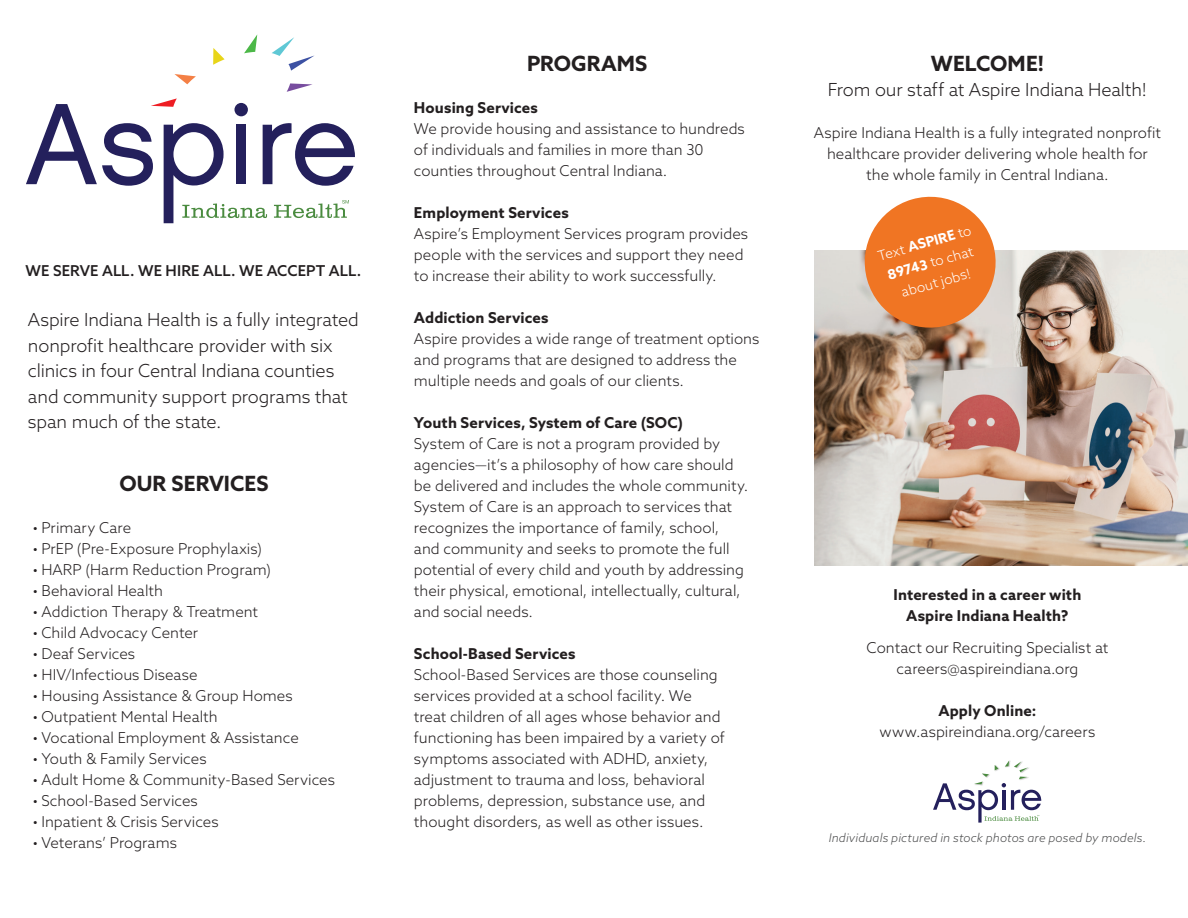
<style>
.page{position:relative;width:1188px;height:918px;background:#fff}
.page>*{position:absolute;margin:0;border:0;box-sizing:border-box;transform-origin:0 0}
.t1{font:700 21px "Azo Sans";letter-spacing:.005em;color:#231f20}
.t2{font:300 18px/25.5px "Azo Sans";letter-spacing:-.01em;color:#231f20}
.t3{font:300 15px/21px "Azo Sans";color:#231f20}
.t4{font:700 15px/21px "Azo Sans";letter-spacing:.01em;color:#231f20;text-align:center}
.t5{font:500 15px "Azo Sans";letter-spacing:.005em;color:#231f20}
.t6{font:300 13.8px/20.7px "Azo Sans";color:#fff;text-align:center}
.t7{font:italic 300 12px "Azo Sans";letter-spacing:.01em;color:#4b4c4d}
.s1{font-weight:700}
</style>
<div class="page">
<svg style="left:174px;top:74px;width:22px;height:10px"></svg>
<svg style="left:213px;top:48px;width:12px;height:17px"></svg>
<svg style="left:244px;top:35px;width:13px;height:18px"></svg>
<svg style="left:272px;top:37px;width:42px;height:34px"></svg>
<svg style="left:287px;top:83px;width:26px;height:9px"></svg>
<svg style="left:26px;top:98px;width:329px;height:125px"></svg>
<svg style="left:933px;top:760px;width:108px;height:63px"></svg>
<img style="left:814px;top:250px;width:374px;height:316px">
<svg style="left:857px;top:196px;width:146px;height:139px;background:#ea975f"></svg>
<p class="t5" style="left:26px;top:260px;width:337px">WE SERVE ALL. WE HIRE ALL. WE ACCEPT ALL.</p>
<p class="t2" style="left:28px;top:307px;width:332px">Aspire Indiana Health is a fully integrated nonprofit healthcare provider with six clinics in four Central Indiana counties and community support programs that span much of the state.</p>
<h1 class="t1" style="left:119px;top:470px;width:151px">OUR SERVICES</h1>
<p class="t3" style="left:32px;top:517px;width:100px">• Primary Care</p>
<p class="t3" style="left:32px;top:538px;width:231px">• PrEP (Pre-Exposure Prophylaxis)</p>
<p class="t3" style="left:32px;top:559px;width:240px">• HARP (Harm Reduction Program)</p>
<p class="t3" style="left:32px;top:580px;width:132px">• Behavioral Health</p>
<p class="t3" style="left:32px;top:601px;width:227px">• Addiction Therapy &amp; Treatment</p>
<p class="t3" style="left:32px;top:622px;width:167px">• Child Advocacy Center</p>
<p class="t3" style="left:32px;top:643px;width:104px">• Deaf Services</p>
<p class="t3" style="left:32px;top:664px;width:167px">• HIV/Infectious Disease</p>
<p class="t3" style="left:32px;top:685px;width:262px">• Housing Assistance &amp; Group Homes</p>
<p class="t3" style="left:32px;top:706px;width:187px">• Outpatient Mental Health</p>
<p class="t3" style="left:32px;top:727px;width:268px">• Vocational Employment &amp; Assistance</p>
<p class="t3" style="left:32px;top:748px;width:176px">• Youth &amp; Family Services</p>
<p class="t3" style="left:32px;top:769px;width:304px">• Adult Home &amp; Community-Based Services</p>
<p class="t3" style="left:32px;top:790px;width:167px">• School-Based Services</p>
<p class="t3" style="left:32px;top:811px;width:188px">• Inpatient &amp; Crisis Services</p>
<p class="t3" style="left:32px;top:832px;width:146px">• Veterans’ Programs</p>
<h1 class="t1" style="left:527px;top:49px;width:122px">PROGRAMS</h1>
<p class="t4" style="left:414px;top:96px;width:126px">Housing Services</p>
<p class="t3" style="left:414px;top:118px;width:332px">We provide housing and assistance to hundreds of individuals and families in more than 30 counties throughout Central Indiana.</p>
<p class="t4" style="left:414px;top:201px;width:156px">Employment Services</p>
<p class="t3" style="left:414px;top:223px;width:336px">Aspire’s Employment Services program provides people with the services and support they need to increase their ability to work successfully.</p>
<p class="t4" style="left:414px;top:306px;width:136px">Addiction Services</p>
<p class="t3" style="left:414px;top:328px;width:347px">Aspire provides a wide range of treatment options and programs that are designed to address the multiple needs and goals of our clients.</p>
<p class="t4" style="left:414px;top:411px;width:271px">Youth Services, System of Care (SOC)</p>
<p class="t3" style="left:414px;top:433px;width:336px">System of Care is not a program provided by agencies—it’s a philosophy of how care should be delivered and includes the whole community.<br>System of Care is an approach to services that recognizes the importance of family, school, and community and seeks to promote the full potential of every child and youth by addressing their physical, emotional, intellectually, cultural, and social needs.</p>
<p class="t4" style="left:414px;top:642px;width:163px">School-Based Services</p>
<p class="t3" style="left:414px;top:664px;width:312px">School-Based Services are those counseling services provided at a school facility. We treat children of all ages whose behavior and functioning has been impaired by a variety of symptoms associated with ADHD, anxiety, adjustment to trauma and loss, behavioral problems, depression, substance use, and thought disorders, as well as other issues.</p>
<h1 class="t1" style="left:931px;top:49px;width:115px">WELCOME!</h1>
<p class="t2" style="left:828px;top:77px;width:321px">From our staff at Aspire Indiana Health!</p>
<p class="t3" style="left:814px;top:122px;width:349px;text-align:center">Aspire Indiana Health is a fully integrated nonprofit healthcare provider delivering whole health for the whole family in Central Indiana.</p>
<p class="t6" style="left:875px;top:246px;width:98px;rotate:-16deg">Text <span class="s1">ASPIRE</span> to<br><span class="s1">89743</span> to chat about jobs!</p>
<p class="t4" style="left:894px;top:584px;width:189px">Interested in a career with<br>Aspire Indiana Health?</p>
<p class="t3" style="left:867px;top:637px;width:243px;text-align:center">Contact our Recruiting Specialist at careers@aspireindiana.org</p>
<p class="t4" style="left:938px;top:699px;width:100px">Apply Online:</p>
<p class="t3" style="left:880px;top:721px;width:217px">www.aspireindiana.org/careers</p>
<p class="t7" style="left:829px;top:830px;width:319px">Individuals pictured in stock photos are posed by models.</p>
</div>
